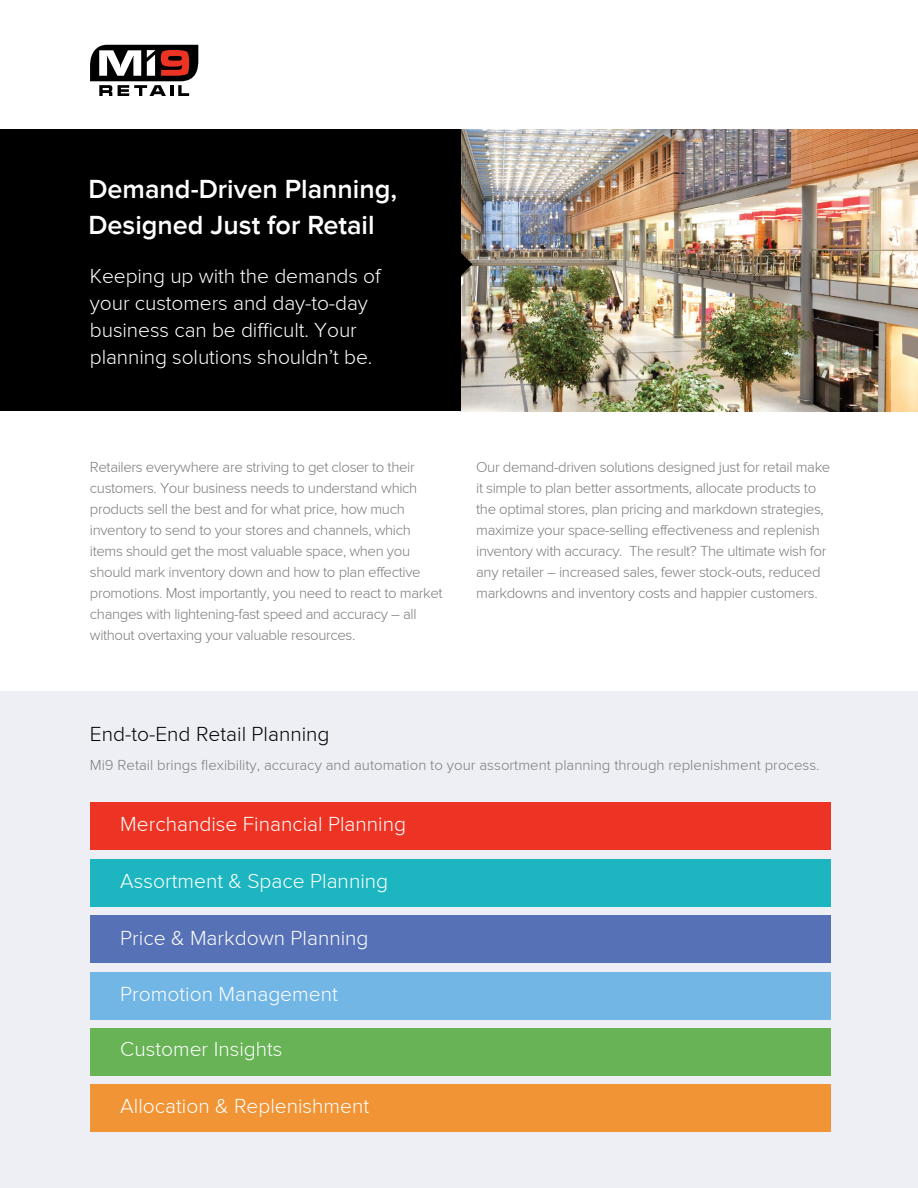
<style>
.page{position:relative;width:918px;height:1188px;background:#fff}
.page>*{position:absolute;margin:0;border:0;box-sizing:border-box;transform-origin:0 0}
.t1{font:600 27px/36px "Proxima Nova";color:#fff}
.t2{font:300 21px/27px "Proxima Nova";color:#fff}
.t3{font:300 21px "Proxima Nova";color:#000}
.t4{font:300 15px/21px "Proxima Nova";letter-spacing:-.025em;color:#7c7c7c}
.t5{font:300 15px "Proxima Nova";color:#7c7c7c}
</style>
<div class="page">
<img style="left:460px;top:130px;width:458px;height:281px">
<div style="left:0;top:130px;width:460px;height:281px;background:#000"></div>
<svg style="left:460px;top:250px;width:12px;height:29px"></svg>
<div style="left:0;top:691px;width:918px;height:497px;background:#edeff4"></div>
<div style="left:90px;top:859px;width:741px;height:47px;background:#1db6c0"></div>
<div style="left:90px;top:916px;width:741px;height:47px;background:#5671b5"></div>
<div style="left:90px;top:972px;width:741px;height:47px;background:#71b6e4"></div>
<div style="left:90px;top:1028px;width:741px;height:48px;background:#67b355"></div>
<div style="left:90px;top:1085px;width:741px;height:47px;background:#f09435"></div>
<div style="left:90px;top:803px;width:741px;height:47px;background:#ed3424"></div>
<svg style="left:90px;top:45px;width:108px;height:51px"></svg>
<h1 class="t1" style="left:88px;top:171px;width:310px">Demand-Driven Planning,<br>Designed Just for Retail</h1>
<h2 class="t2" style="left:90px;top:262px;width:292px">Keeping up with the demands of your customers and day-to-day business can be difficult. Your planning solutions shouldn’t be.</h2>
<p class="t4" style="left:90px;top:456px;width:354px">Retailers everywhere are striving to get closer to their customers. Your business needs to understand which products sell the best and for what price, how much inventory to send to your stores and channels, which items should get the most valuable space, when you should mark inventory down and how to plan effective promotions. Most importantly, you need to react to market changes with lightening-fast speed and accuracy – all without overtaxing your valuable resources.</p>
<p class="t4" style="left:476px;top:456px;width:356px">Our demand-driven solutions designed just for retail make it simple to plan better assortments, allocate products to the optimal stores, plan pricing and markdown strategies, maximize your space-selling effectiveness and replenish inventory with accuracy. The result? The ultimate wish for any retailer – increased sales, fewer stock-outs, reduced markdowns and inventory costs and happier customers.</p>
<h2 class="t3" style="left:90px;top:723px;width:241px">End-to-End Retail Planning</h2>
<p class="t5" style="left:90px;top:757px;width:731px">Mi9 Retail brings flexibility, accuracy and automation to your assortment planning through replenishment process.</p>
<h2 class="t2" style="left:120px;top:811px;width:287px">Merchandise Financial Planning</h2>
<h2 class="t2" style="left:120px;top:868px;width:269px">Assortment &amp; Space Planning</h2>
<h2 class="t2" style="left:120px;top:925px;width:250px">Price &amp; Markdown Planning</h2>
<h2 class="t2" style="left:120px;top:980px;width:219px">Promotion Management</h2>
<h2 class="t2" style="left:120px;top:1036px;width:164px">Customer Insights</h2>
<h2 class="t2" style="left:120px;top:1093px;width:250px">Allocation &amp; Replenishment</h2>
</div>
